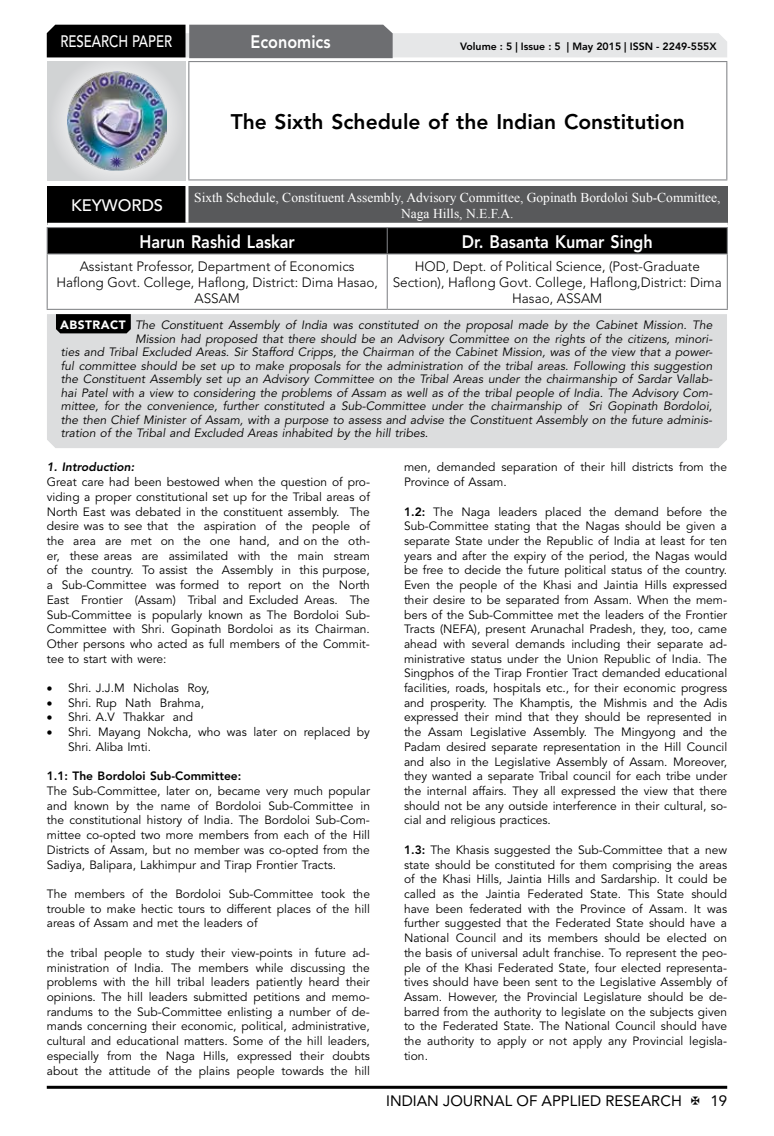
<style>
.page{position:relative;width:774px;height:1136px;background:#fff}
.page>*{position:absolute;margin:0;border:0;box-sizing:border-box;transform-origin:0 0}
.t1{font:800 21px "Avenir LT Std";color:#000}
.t2{font:800 18px "Avenir LT Std";color:#fff;scale:.9 1}
.t3{font:500 16.5px "Avenir LT Std";color:#fff;scale:.8 1}
.t4{font:500 16.5px "Avenir LT Std";color:#fff}
.t5{font:15px "Avenir LT Std";color:#000}
.t6{font:300 13.5px/16.2px "Avenir LT Std";color:#000;text-align:center}
.t7{font:13.5px/16.2px "Times New Roman";color:#fff;text-align:center}
.t8{font:12px/14.7px "Avenir LT Std";color:#000;text-align:justify}
.t9{font:italic 12px "Avenir LT Std";color:#000}
.t10{font:800 12px "Avenir LT Std";color:#000}
.t11{font:italic 800 12px "Avenir LT Std";color:#000}
.t12{font:800 10.5px "Avenir LT Std";color:#000}
.s1{font-weight:900;font-style:normal;color:#fff}
.s2{font-weight:800}
</style>
<div class="page">
<hr style="left:47px;top:1085px;width:680px;height:3px;background:#000">
<div style="left:48px;top:62px;width:137px;height:118px;background:linear-gradient(to right,#d9dadb,#d9dadb)"></div>
<img style="left:68px;top:71px;width:99px;height:100px">
<svg style="left:47px;top:25px;width:680px;height:33px;background:#979899"></svg>
<hr style="left:188px;top:61px;width:539px;height:1px;background:#808285">
<hr style="left:188px;top:62px;width:1px;height:117px;background:#808285">
<hr style="left:726px;top:62px;width:1px;height:117px;background:#808285">
<hr style="left:188px;top:179px;width:539px;height:1px;background:#808285">
<svg style="left:47px;top:227px;width:681px;height:26px;background:#050606"></svg>
<hr style="left:47px;top:253px;width:340px;height:1px;background:#808285">
<hr style="left:47px;top:254px;width:1px;height:55px;background:#808285">
<hr style="left:387px;top:253px;width:341px;height:1px;background:#808285">
<hr style="left:387px;top:254px;width:1px;height:55px;background:#808285">
<hr style="left:727px;top:254px;width:1px;height:55px;background:#808285">
<hr style="left:47px;top:309px;width:340px;height:1px;background:#808285">
<hr style="left:387px;top:309px;width:341px;height:1px;background:#808285">
<div style="left:47px;top:186px;width:140px;height:38px;background:#000"></div>
<div style="left:187px;top:186px;width:541px;height:38px;background:#58595b"></div>
<hr style="left:185px;top:186px;width:3px;height:37px;background:#fff">
<hr style="left:47px;top:223px;width:140px;height:3px;background:#fff">
<hr style="left:187px;top:223px;width:541px;height:3px;background:#fff">
<div style="left:47px;top:314px;width:680px;height:134px;background:#dcddde"></div>
<svg style="left:56px;top:314px;width:75px;height:19px"></svg>
<h3 class="t3" style="left:60px;top:32px;width:139px">RESEARCH PAPER</h3>
<h2 class="t2" style="left:250px;top:31px;width:90px">Economics</h2>
<p class="t12" style="left:460px;top:41px;width:258px">Volume : 5 | Issue : 5 | May 2015 | ISSN - 2249-555X</p>
<h1 class="t1" style="left:231px;top:109px;width:456px">The Sixth Schedule of the Indian Constitution</h1>
<h3 class="t4" style="left:71px;top:196px;width:94px">KEYWORDS</h3>
<p class="t7" style="left:194px;top:189px;width:528px">Sixth Schedule, Constituent Assembly, Advisory Committee, Gopinath Bordoloi Sub-Committee,<br>Naga Hills, N.E.F.A.</p>
<h2 class="t2" style="left:139px;top:231px;width:174px">Harun Rashid Laskar</h2>
<h2 class="t2" style="left:462px;top:231px;width:214px">Dr. Basanta Kumar Singh</h2>
<p class="t6" style="left:56px;top:258px;width:323px">Assistant Professor, Department of Economics<br>Haflong Govt. College, Haflong, District: Dima Hasao,<br>ASSAM</p>
<p class="t6" style="left:393px;top:258px;width:330px">HOD, Dept. of Political Science, (Post-Graduate<br>Section), Haflong Govt. College, Haflong,District: Dima<br>Hasao, ASSAM</p>
<p class="t9" style="left:60px;top:318px;width:654px"><span class="s1">ABSTRACT</span> The Constituent Assembly of India was constituted on the proposal made by the Cabinet Mission. The</p>
<p class="t9" style="left:135px;top:332px;width:579px">Mission had proposed that there should be an Advisory Committee on the rights of the citizens, minori-</p>
<p class="t9" style="left:61px;top:345px;width:653px">ties and Tribal Excluded Areas. Sir Stafford Cripps, the Chairman of the Cabinet Mission, was of the view that a power-</p>
<p class="t9" style="left:61px;top:359px;width:653px">ful committee should be set up to make proposals for the administration of the tribal areas. Following this suggestion</p>
<p class="t9" style="left:61px;top:372px;width:653px">the Constituent Assembly set up an Advisory Committee on the Tribal Areas under the chairmanship of Sardar Vallab-</p>
<p class="t9" style="left:61px;top:386px;width:653px">hai Patel with a view to considering the problems of Assam as well as of the tribal people of India. The Advisory Com-</p>
<p class="t9" style="left:61px;top:399px;width:653px">mittee, for the convenience, further constituted a Sub-Committee under the chairmanship of Sri Gopinath Bordoloi,</p>
<p class="t9" style="left:61px;top:413px;width:653px">the then Chief Minister of Assam, with a purpose to assess and advise the Constituent Assembly on the future adminis-</p>
<p class="t9" style="left:61px;top:426px;width:369px">tration of the Tribal and Excluded Areas inhabited by the hill tribes.</p>
<p class="t11" style="left:47px;top:460px;width:89px">1. Introduction:</p>
<p class="t8" style="left:47px;top:475px;width:325px">Great care had been bestowed when the question of pro&shy;viding a proper constitutional set up for the Tribal areas of North East was debated in the constituent assembly. The desire was to see that the aspiration of the people of the area are met on the one hand, and on the oth&shy;er, these areas are assimilated with the main stream of the country. To assist the Assembly in this purpose, a Sub-Committee was formed to report on the North East Frontier (Assam) Tribal and Excluded Areas. The Sub-Committee is popularly known as The Bordoloi Sub-Committee with Shri. Gopinath Bordoloi as its Chairman.<br>Other persons who acted as full members of the Commit&shy;tee to start with were:</p>
<p class="t8" style="left:47px;top:680px;width:164px">• Shri. J.J.M Nicholas Roy,</p>
<p class="t8" style="left:47px;top:695px;width:159px">• Shri. Rup Nath Brahma,</p>
<p class="t8" style="left:47px;top:710px;width:148px">• Shri. A.V Thakkar and</p>
<p class="t8" style="left:68px;top:725px;width:303px;text-indent:-21px">• Shri. Mayang Nokcha, who was later on replaced by<br>Shri. Aliba Imti.</p>
<p class="t10" style="left:47px;top:769px;width:196px">1.1: The Bordoloi Sub-Committee:</p>
<p class="t8" style="left:47px;top:783px;width:325px">The Sub-Committee, later on, became very much popular and known by the name of Bordoloi Sub-Committee in the constitutional history of India. The Bordoloi Sub-Com&shy;mittee co-opted two more members from each of the Hill Districts of Assam, but no member was co-opted from the Sadiya, Balipara, Lakhimpur and Tirap Frontier Tracts.</p>
<p class="t8" style="left:47px;top:886px;width:325px">The members of the Bordoloi Sub-Committee took the trouble to make hectic tours to different places of the hill areas of Assam and met the leaders of</p>
<p class="t8" style="left:47px;top:945px;width:325px">the tribal people to study their view-points in future ad&shy;ministration of India. The members while discussing the problems with the hill tribal leaders patiently heard their opinions. The hill leaders submitted petitions and memo&shy;randums to the Sub-Committee enlisting a number of de&shy;mands concerning their economic, political, administrative, cultural and educational matters. Some of the hill leaders, especially from the Naga Hills, expressed their doubts about the attitude of the plains people towards the hill</p>
<p class="t8" style="left:404px;top:460px;width:325px">men, demanded separation of their hill districts from the<br>Province of Assam.</p>
<p class="t8" style="left:404px;top:504px;width:325px"><span class="s2">1.2:</span> The Naga leaders placed the demand before the Sub-Committee stating that the Nagas should be given a separate State under the Republic of India at least for ten years and after the expiry of the period, the Nagas would be free to decide the future political status of the country.<br>Even the people of the Khasi and Jaintia Hills expressed their desire to be separated from Assam. When the mem&shy;bers of the Sub-Committee met the leaders of the Frontier Tracts (NEFA), present Arunachal Pradesh, they, too, came ahead with several demands including their separate ad&shy;ministrative status under the Union Republic of India. The Singphos of the Tirap Frontier Tract demanded educational facilities, roads, hospitals etc., for their economic progress and prosperity. The Khamptis, the Mishmis and the Adis expressed their mind that they should be represented in the Assam Legislative Assembly. The Mingyong and the Padam desired separate representation in the Hill Council and also in the Legislative Assembly of Assam. Moreover, they wanted a separate Tribal council for each tribe under the internal affairs. They all expressed the view that there should not be any outside interference in their cultural, so&shy;cial and religious practices.</p>
<p class="t8" style="left:404px;top:842px;width:325px"><span class="s2">1.3:</span> The Khasis suggested the Sub-Committee that a new state should be constituted for them comprising the areas of the Khasi Hills, Jaintia Hills and Sardarship. It could be called as the Jaintia Federated State. This State should have been federated with the Province of Assam. It was further suggested that the Federated State should have a National Council and its members should be elected on the basis of universal adult franchise. To represent the peo&shy;ple of the Khasi Federated State, four elected representa&shy;tives should have been sent to the Legislative Assembly of Assam. However, the Provincial Legislature should be de&shy;barred from the authority to legislate on the subjects given to the Federated State. The National Council should have the authority to apply or not apply any Provincial legisla&shy;tion.</p>
<p class="t5" style="left:386px;top:1091px;width:297px">INDIAN JOURNAL OF APPLIED RESEARCH</p>
<p class="t5" style="left:710px;top:1091px;width:18px">19</p>
</div>
